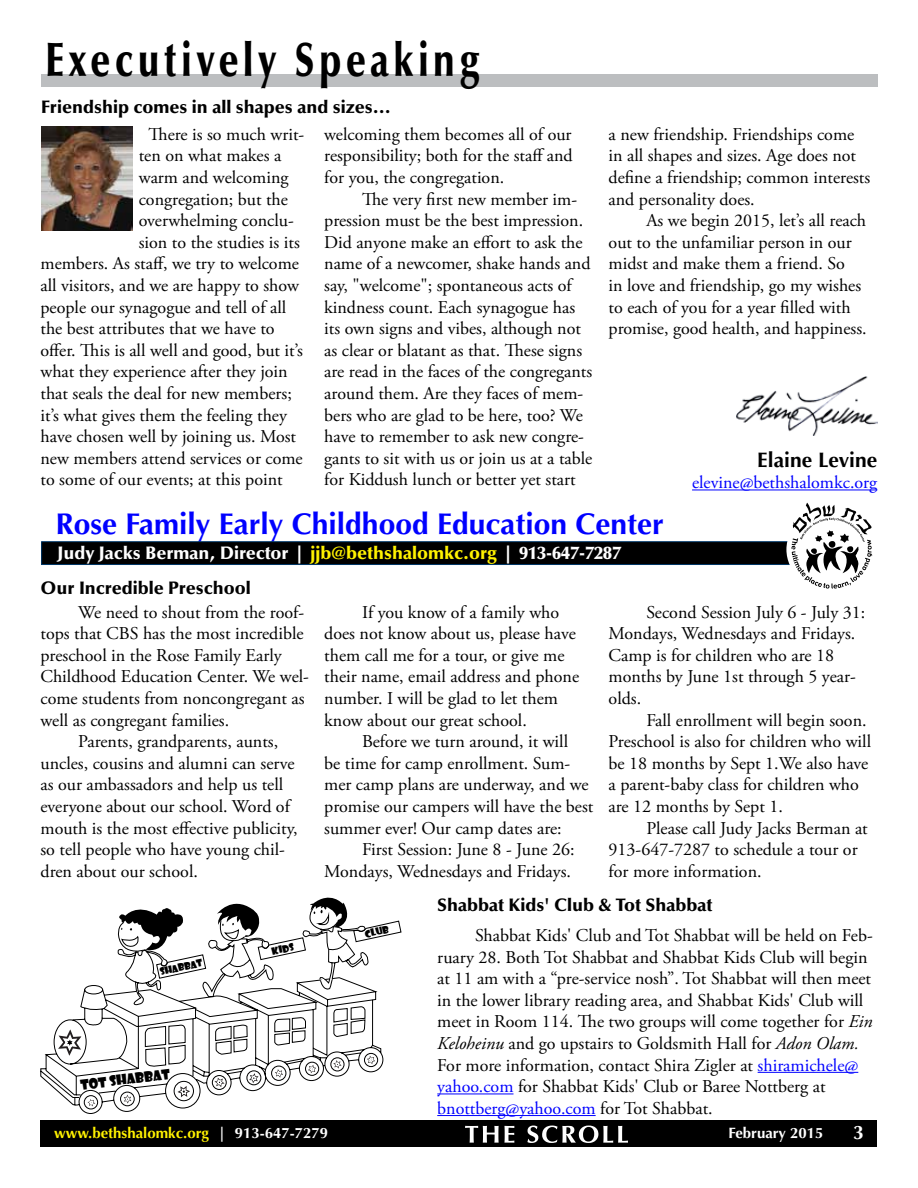
<style>
.page{position:relative;width:918px;height:1188px;background:#fff}
.page>*{position:absolute;margin:0;border:0;box-sizing:border-box;transform-origin:0 0}
.t1{font:900 47.85px "Optima LT Std";letter-spacing:.12em;color:#000;scale:.76 1}
.t2{font:700 30px "Optima LT Std";color:#00f}
.t3{font:700 21px "Optima LT Std";color:#000}
.t4{font:700 19.5px "Optima LT Std";color:#fff}
.t5{font:18px/21.6px "Adobe Garamond Pro";color:#000}
.t6{font:900 18px "Optima LT Std";color:#000}
.t7{font:900 18px "Optima LT Std";color:#fff}
.t8{font:18px "Adobe Garamond Pro";color:#00f}
.t9{font:700 15px "Optima LT Std";color:#fff200}
.t10{font:700 15px "Optima LT Std";color:#fff}
.t11{font:13.65px "Showcard Gothic";color:#000}
.t12{font:9.75px "Showcard Gothic";color:#000}
.s1{color:#fff200}
.s2{font-style:italic}
.s3{color:#00f}
.s4{color:#fff}
</style>
<div class="page">
<div style="left:40px;top:1120px;width:838px;height:28px;background:#000"></div>
<svg style="left:465px;top:1126px;width:49px;height:17px"></svg>
<svg style="left:527px;top:1126px;width:101px;height:17px"></svg>
<div style="left:41px;top:75px;width:837px;height:12px;background:#bcbec0"></div>
<img style="left:736px;top:376px;width:141px;height:59px">
<img style="left:41px;top:127px;width:91px;height:104px">
<hr style="left:692px;top:490px;width:185px;height:1px;background:#00f">
<div style="left:42px;top:542px;width:822px;height:23px;background:#000"></div>
<div style="left:41px;top:541px;width:823px;height:24px;border:1px solid #003767"></div>
<div style="left:786px;top:508px;width:92px;height:83px;background:#fff;border-radius:50%"></div>
<svg style="left:792px;top:503px;width:80px;height:86px"></svg>
<svg style="left:41px;top:985px;width:342px;height:129px"></svg>
<svg style="left:367px;top:1056px;width:8px;height:8px"></svg>
<svg style="left:333px;top:1060px;width:9px;height:9px"></svg>
<svg style="left:308px;top:1065px;width:8px;height:8px"></svg>
<svg style="left:275px;top:1069px;width:8px;height:9px"></svg>
<svg style="left:249px;top:1073px;width:10px;height:10px"></svg>
<svg style="left:214px;top:1078px;width:11px;height:9px"></svg>
<svg style="left:177px;top:1086px;width:13px;height:11px"></svg>
<svg style="left:124px;top:1095px;width:8px;height:9px"></svg>
<svg style="left:88px;top:1099px;width:7px;height:7px"></svg>
<svg style="left:58px;top:1029px;width:24px;height:27px"></svg>
<svg style="left:116px;top:898px;width:285px;height:107px"></svg>
<hr style="left:758px;top:1072px;width:100px;height:1px;background:#00f">
<hr style="left:437px;top:1093px;width:77px;height:1px;background:#00f">
<hr style="left:437px;top:1115px;width:159px;height:1px;background:#00f">
<h1 class="t1" style="left:46px;top:32px;width:573px">Executively Speaking</h1>
<p class="t5" style="left:149px;top:124px;width:157px">There is so much writ-</p>
<p class="t5" style="left:139px;top:146px;width:144px">ten on what makes a</p>
<p class="t5" style="left:139px;top:167px;width:151px">warm and welcoming</p>
<p class="t5" style="left:139px;top:189px;width:151px">congregation; but the</p>
<p class="t5" style="left:139px;top:210px;width:157px">overwhelming conclu-</p>
<p class="t5" style="left:139px;top:232px;width:163px">sion to the studies is its</p>
<p class="t5" style="left:41px;top:254px;width:260px">members. As staff, we try to welcome</p>
<p class="t5" style="left:41px;top:275px;width:260px">all visitors, and we are happy to show</p>
<p class="t5" style="left:41px;top:297px;width:247px">people our synagogue and tell of all</p>
<p class="t5" style="left:41px;top:318px;width:236px">the best attributes that we have to</p>
<p class="t5" style="left:41px;top:340px;width:264px">offer. This is all well and good, but it’s</p>
<p class="t5" style="left:41px;top:362px;width:249px">what they experience after they join</p>
<p class="t5" style="left:41px;top:383px;width:253px">that seals the deal for new members;</p>
<p class="t5" style="left:41px;top:405px;width:248px">it’s what gives them the feeling they</p>
<p class="t5" style="left:41px;top:426px;width:257px">have chosen well by joining us. Most</p>
<p class="t5" style="left:41px;top:448px;width:264px">new members attend services or come</p>
<p class="t5" style="left:41px;top:470px;width:244px">to some of our events; at this point</p>
<p class="t6" style="left:41px;top:97px;width:351px">Friendship comes in all shapes and sizes…</p>
<p class="t5" style="left:324px;top:124px;width:250px;text-align:justify">welcoming them becomes all of our responsibility; both for the staff and for you, the congregation.</p>
<p class="t5" style="left:324px;top:189px;width:270px;text-indent:38px">The very first new member im&shy;pression must be the best impression.<br>Did anyone make an effort to ask the name of a newcomer, shake hands and say, "welcome"; spontaneous acts of kindness count. Each synagogue has its own signs and vibes, although not as clear or blatant as that. These signs are read in the faces of the congregants around them. Are they faces of mem&shy;bers who are glad to be here, too? We have to remember to ask new congre&shy;gants to sit with us or join us at a table for Kiddush lunch or better yet start</p>
<p class="t5" style="left:609px;top:124px;width:263px">a new friendship. Friendships come in all shapes and sizes. Age does not define a friendship; common interests and personality does.</p>
<p class="t5" style="left:609px;top:210px;width:260px;text-indent:38px">As we begin 2015, let’s all reach out to the unfamiliar person in our midst and make them a friend. So<br>in love and friendship, go my wishes to each of you for a year filled with promise, good health, and happiness.</p>
<p class="t3" style="left:757px;top:447px;width:121px">Elaine Levine</p>
<p class="t8" style="left:692px;top:472px;width:187px">elevine@bethshalomkc.org</p>
<h2 class="t2" style="left:56px;top:507px;width:610px">Rose Family Early Childhood Education Center</h2>
<p class="t7" style="left:57px;top:542px;width:565px">Judy Jacks Berman, Director | <span class="s1">jjb@bethshalomkc.org</span> | 913-647-7287</p>
<p class="t6" style="left:41px;top:577px;width:212px">Our Incredible Preschool</p>
<p class="t5" style="left:78px;top:602px;width:227px">We need to shout from the roof-</p>
<p class="t5" style="left:41px;top:623px;width:265px">tops that CBS has the most incredible</p>
<p class="t5" style="left:41px;top:645px;width:243px">preschool in the Rose Family Early</p>
<p class="t5" style="left:41px;top:667px;width:270px">Childhood Education Center. We wel-</p>
<p class="t5" style="left:41px;top:688px;width:266px">come students from noncongregant as</p>
<p class="t5" style="left:41px;top:710px;width:190px">well as congregant families.</p>
<p class="t5" style="left:78px;top:731px;width:201px">Parents, grandparents, aunts,</p>
<p class="t5" style="left:41px;top:753px;width:256px">uncles, cousins and alumni can serve</p>
<p class="t5" style="left:41px;top:775px;width:244px">as our ambassadors and help us tell</p>
<p class="t5" style="left:41px;top:796px;width:251px">everyone about our school. Word of</p>
<p class="t5" style="left:41px;top:818px;width:259px">mouth is the most effective publicity,</p>
<p class="t5" style="left:41px;top:839px;width:246px">so tell people who have young chil-</p>
<p class="t5" style="left:41px;top:861px;width:159px">dren about our school.</p>
<p class="t12" style="left:159px;top:965px;width:45px;rotate:-12deg">Shabbat</p>
<p class="t11" style="left:79px;top:1076px;width:92px;rotate:-7deg">tot shabbat</p>
<p class="t12" style="left:270px;top:945px;width:24px;rotate:-12deg">kids</p>
<p class="t5" style="left:324px;top:602px;width:256px;text-indent:38px">If you know of a family who does not know about us, please have them call me for a tour, or give me their name, email address and phone number. I will be glad to let them know about our great school.</p>
<p class="t5" style="left:324px;top:731px;width:271px;text-indent:38px">Before we turn around, it will<br>be time for camp enrollment. Sum&shy;mer camp plans are underway, and we promise our campers will have the best summer ever! Our camp dates are:</p>
<p class="t5" style="left:324px;top:839px;width:252px;text-align:right">First Session: June 8 - June 26:<br>Mondays, Wednesdays and Fridays.</p>
<p class="t5" style="left:609px;top:602px;width:258px;text-indent:38px">Second Session July 6 - July 31:<br>Mondays, Wednesdays and Fridays.<br>Camp is for children who are 18 months by June 1st through 5 year&shy;olds.</p>
<p class="t5" style="left:609px;top:710px;width:264px;text-indent:38px">Fall enrollment will begin soon.<br>Preschool is also for children who will be 18 months by Sept 1.We also have a parent-baby class for children who are 12 months by Sept 1.</p>
<p class="t5" style="left:609px;top:818px;width:261px;text-indent:38px">Please call Judy Jacks Berman at<br>913-647-7287 to schedule a tour or for more information.</p>
<p class="t12" style="left:364px;top:928px;width:26px;rotate:-12deg">club</p>
<p class="t6" style="left:437px;top:894px;width:277px">Shabbat Kids' Club &amp; Tot Shabbat</p>
<p class="t5" style="left:437px;top:925px;width:437px;text-indent:38px">Shabbat Kids' Club and Tot Shabbat will be held on Feb&shy;ruary 28. Both Tot Shabbat and Shabbat Kids Club will begin at 11 am with a “pre-service nosh”. Tot Shabbat will then meet in the lower library reading area, and Shabbat Kids' Club will meet in Room 114. The two groups will come together for <span class="s2">Ein Keloheinu</span> and go upstairs to Goldsmith Hall for <span class="s2">Adon Olam.<br></span>For more information, contact Shira Zigler at <span class="s3">shiramichele@ yahoo.com</span> for Shabbat Kids' Club or Baree Nottberg at <span class="s3">bnottberg@yahoo.com</span> for Tot Shabbat.</p>
<p class="t9" style="left:54px;top:1124px;width:276px">www.bethshalomkc.org <span class="s4">| 913-647-7279</span></p>
<p class="t10" style="left:728px;top:1124px;width:97px">February 2015</p>
<p class="t4" style="left:853px;top:1121px;width:12px">3</p>
</div>
